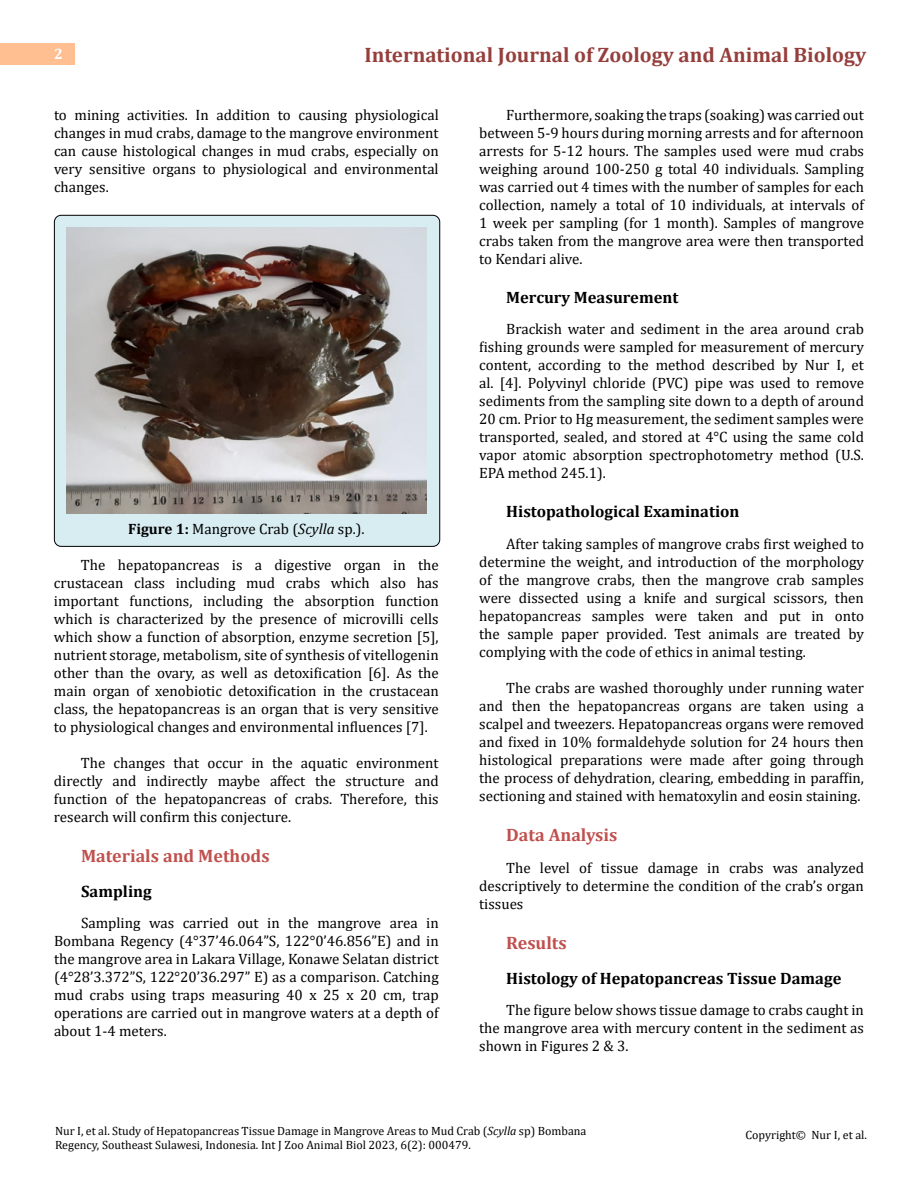
<style>
.page{position:relative;width:918px;height:1188px;background:#fff}
.page>*{position:absolute;margin:0;border:0;box-sizing:border-box;transform-origin:0 0}
.t1{font:700 21px "Cambria";color:#953f3c}
.t2{font:700 18px "Cambria";color:#c0504d}
.t3{font:700 16.5px "Cambria";color:#000}
.t4{font:15px/18px "Cambria";color:#000;text-align:justify}
.t5{font:700 15px "Cambria";color:#fff}
.t6{font:12px/14.4px "Cambria";color:#000}
.s1{font-weight:700}
.s2{font-style:italic}
</style>
<div class="page">
<div style="left:0;top:43px;width:75px;height:21px;background:#ffbf91"></div>
<div style="left:54px;top:215px;width:386px;height:331px;background:#d8edf2;border-radius:7px"></div>
<div style="left:54px;top:215px;width:386px;height:332px;border:1px solid #000;border-radius:7px"></div>
<img style="left:66px;top:228px;width:360px;height:285px">
<p class="t5" style="left:54px;top:44px;width:10px">2</p>
<h1 class="t1" style="left:364px;top:40px;width:503px">International Journal of Zoology and Animal Biology</h1>
<p class="t4" style="left:54px;top:105px;width:386px">to mining activities. In addition to causing physiological changes in mud crabs, damage to the mangrove environment can cause histological changes in mud crabs, especially on very sensitive organs to physiological and environmental changes.</p>
<p class="t4" style="left:128px;top:519px;width:238px"><span class="s1">Figure 1:</span> Mangrove Crab (<span class="s2">Scylla</span> sp.).</p>
<p class="t4" style="left:54px;top:555px;width:386px;text-indent:27px">The hepatopancreas is a digestive organ in the crustacean class including mud crabs which also has important functions, including the absorption function which is characterized by the presence of microvilli cells which show a function of absorption, enzyme secretion [5], nutrient storage, metabolism, site of synthesis of vitellogenin other than the ovary, as well as detoxification [6]. As the main organ of xenobiotic detoxification in the crustacean class, the hepatopancreas is an organ that is very sensitive to physiological changes and environmental influences [7].</p>
<p class="t4" style="left:54px;top:753px;width:386px;text-indent:27px">The changes that occur in the aquatic environment directly and indirectly maybe affect the structure and function of the hepatopancreas of crabs. Therefore, this research will confirm this conjecture.</p>
<p class="t2" style="left:81px;top:843px;width:190px">Materials and Methods</p>
<p class="t3" style="left:81px;top:879px;width:72px">Sampling</p>
<p class="t4" style="left:54px;top:914px;width:386px;text-indent:27px">Sampling was carried out in the mangrove area in Bombana Regency (4°37’46.064”S, 122°0’46.856”E) and in the mangrove area in Lakara Village, Konawe Selatan district (4°28’3.372”S, 122°20’36.297” E) as a comparison. Catching mud crabs using traps measuring 40 x 25 x 20 cm, trap operations are carried out in mangrove waters at a depth of about 1-4 meters.</p>
<p class="t4" style="left:479px;top:105px;width:386px;text-indent:27px">Furthermore, soaking the traps (soaking) was carried out between 5-9 hours during morning arrests and for afternoon arrests for 5-12 hours. The samples used were mud crabs weighing around 100-250 g total 40 individuals. Sampling was carried out 4 times with the number of samples for each collection, namely a total of 10 individuals, at intervals of 1 week per sampling (for 1 month). Samples of mangrove crabs taken from the mangrove area were then transported to Kendari alive.</p>
<p class="t3" style="left:506px;top:285px;width:174px">Mercury Measurement</p>
<p class="t4" style="left:479px;top:320px;width:386px;text-indent:27px">Brackish water and sediment in the area around crab fishing grounds were sampled for measurement of mercury content, according to the method described by Nur I, et al. [4]. Polyvinyl chloride (PVC) pipe was used to remove sediments from the sampling site down to a depth of around 20 cm. Prior to Hg measurement, the sediment samples were transported, sealed, and stored at 4°C using the same cold vapor atomic absorption spectrophotometry method (U.S.<br>EPA method 245.1).</p>
<p class="t3" style="left:506px;top:500px;width:235px">Histopathological Examination</p>
<p class="t4" style="left:479px;top:534px;width:386px;text-indent:27px">After taking samples of mangrove crabs first weighed to determine the weight, and introduction of the morphology of the mangrove crabs, then the mangrove crab samples were dissected using a knife and surgical scissors, then hepatopancreas samples were taken and put in onto the sample paper provided. Test animals are treated by complying with the code of ethics in animal testing.</p>
<p class="t4" style="left:479px;top:678px;width:386px;text-indent:27px">The crabs are washed thoroughly under running water and then the hepatopancreas organs are taken using a scalpel and tweezers. Hepatopancreas organs were removed and fixed in 10% formaldehyde solution for 24 hours then histological preparations were made after going through the process of dehydration, clearing, embedding in paraffin, sectioning and stained with hematoxylin and eosin staining.</p>
<p class="t2" style="left:506px;top:822px;width:113px">Data Analysis</p>
<p class="t4" style="left:479px;top:858px;width:386px;text-indent:27px">The level of tissue damage in crabs was analyzed descriptively to determine the condition of the crab’s organ tissues</p>
<p class="t2" style="left:506px;top:930px;width:62px">Results</p>
<p class="t3" style="left:506px;top:966px;width:337px">Histology of Hepatopancreas Tissue Damage</p>
<p class="t4" style="left:479px;top:1001px;width:386px;text-indent:27px">The figure below shows tissue damage to crabs caught in the mangrove area with mercury content in the sediment as shown in Figures 2 &amp; 3.</p>
<p class="t6" style="left:55px;top:1123px;width:533px">Nur I, et al. Study of Hepatopancreas Tissue Damage in Mangrove Areas to Mud Crab (<span class="s2">Scylla</span> sp) Bombana<br>Regency, Southeast Sulawesi, Indonesia. Int J Zoo Animal Biol 2023, 6(2): 000479.</p>
<p class="t6" style="left:745px;top:1127px;width:123px">Copyright© Nur I, et al.</p>
</div>
